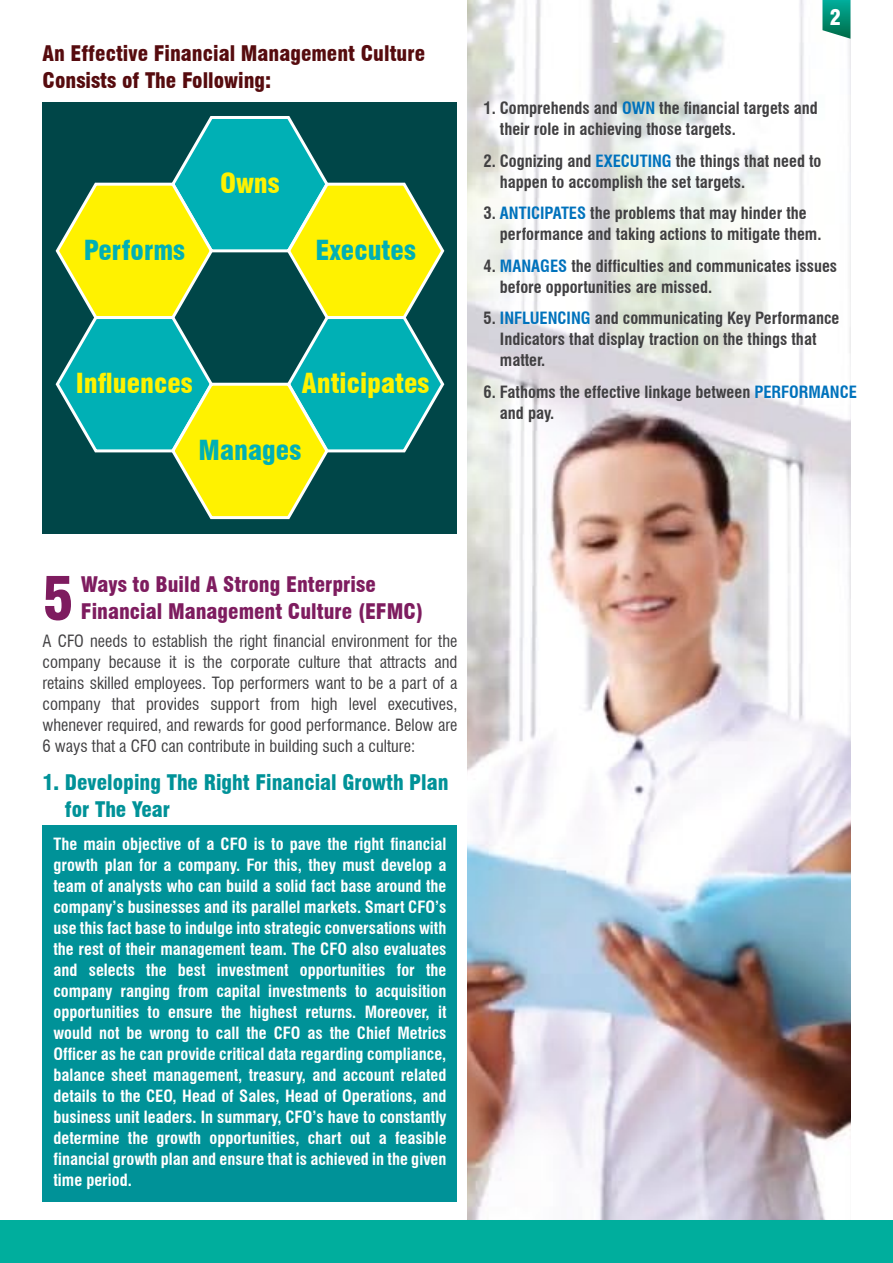
<style>
.page{position:relative;width:893px;height:1263px;background:#fff}
.page>*{position:absolute;margin:0;border:0;box-sizing:border-box;transform-origin:0 0}
.t1{font:900 condensed 58.5px "Swiss 721 BT";color:#7e1c5f}
.t2{font:900 condensed 27px "Swiss 721 BT";color:#fff200}
.t3{font:900 condensed 27px "Swiss 721 BT";color:#00b0b5}
.t4{font:900 condensed 21px/27px "Swiss 721 BT";color:#560b0e}
.t5{font:900 condensed 21px/27px "Swiss 721 BT";color:#7e1c5f}
.t6{font:900 condensed 21px/27px "Swiss 721 BT";color:#009298}
.t7{font:900 condensed 21px "Swiss 721 BT";color:#fff}
.t8{font:700 condensed 16.5px/21px "Swiss 721 BT";color:#fff;text-align:justify}
.t9{font:700 condensed 16.5px/21px "Swiss 721 BT";color:#414042}
.t10{font:condensed 16.5px/21px "Swiss 721 BT";color:#414042;text-align:justify}
.s1{color:#0072bc}
</style>
<div class="page">
<img style="left:468px;top:0;width:382px;height:1220px">
<div style="left:0;top:1220px;width:893px;height:43px;background:#00ae9d"></div>
<svg style="left:822px;top:0;width:28px;height:39px"></svg>
<div style="left:43px;top:102px;width:414px;height:431px;background:#004648"></div>
<div style="left:43px;top:825px;width:414px;height:376px;background:#009298"></div>
<svg style="left:55px;top:116px;width:390px;height:404px"></svg>
<p class="t4" style="left:43px;top:40px;width:384px">An Effective Financial Management Culture<br>Consists of The Following:</p>
<h2 class="t2" style="left:220px;top:167px;width:61px">Owns</h2>
<h2 class="t3" style="left:84px;top:233px;width:103px">Performs</h2>
<h2 class="t3" style="left:315px;top:233px;width:102px">Executes</h2>
<h2 class="t2" style="left:76px;top:367px;width:119px">Influences</h2>
<h2 class="t2" style="left:302px;top:367px;width:129px">Anticipates</h2>
<h2 class="t3" style="left:199px;top:434px;width:104px">Manages</h2>
<p class="t7" style="left:830px;top:5px;width:13px">2</p>
<p class="t9" style="left:500px;top:98px;width:319px;text-indent:-16px">1. Comprehends and <span class="s1">OWN</span> the financial targets and their role in achieving those targets.</p>
<p class="t9" style="left:500px;top:150px;width:323px;text-indent:-16px">2. Cognizing and <span class="s1">EXECUTING</span> the things that need to happen to accomplish the set targets.</p>
<p class="t9" style="left:500px;top:203px;width:323px;text-indent:-16px">3. <span class="s1">ANTICIPATES</span> the problems that may hinder the performance and taking actions to mitigate them.</p>
<p class="t9" style="left:500px;top:255px;width:339px;text-indent:-16px">4. <span class="s1">MANAGES</span> the difficulties and communicates issues before opportunities are missed.</p>
<p class="t9" style="left:500px;top:308px;width:341px;text-indent:-16px">5. <span class="s1">INFLUENCING</span> and communicating Key Performance<br>Indicators that display traction on the things that matter.</p>
<p class="t9" style="left:500px;top:381px;width:359px;text-indent:-16px">6. Fathoms the effective linkage between <span class="s1">PERFORMANCE </span>and pay.</p>
<h1 class="t1" style="left:42px;top:563px;width:33px">5</h1>
<p class="t5" style="left:81px;top:570px;width:344px">Ways to Build A Strong Enterprise<br>Financial Management Culture (EFMC)</p>
<p class="t10" style="left:43px;top:630px;width:416px">A CFO needs to establish the right financial environment for the company because it is the corporate culture that attracts and retains skilled employees. Top performers want to be a part of a company that provides support from high level executives, whenever required, and rewards for good performance. Below are 6 ways that a CFO can contribute in building such a culture:</p>
<p class="t6" style="left:65px;top:769px;width:385px;text-indent:-23px">1. Developing The Right Financial Growth Plan for The Year</p>
<p class="t8" style="left:54px;top:834px;width:395px">The main objective of a CFO is to pave the right financial growth plan for a company. For this, they must develop a team of analysts who can build a solid fact base around the company’s businesses and its parallel markets. Smart CFO’s use this fact base to indulge into strategic conversations with the rest of their management team. The CFO also evaluates and selects the best investment opportunities for the company ranging from capital investments to acquisition opportunities to ensure the highest returns. Moreover, it would not be wrong to call the CFO as the Chief Metrics Officer as he can provide critical data regarding compliance, balance sheet management, treasury, and account related details to the CEO, Head of Sales, Head of Operations, and business unit leaders. In summary, CFO’s have to constantly determine the growth opportunities, chart out a feasible financial growth plan and ensure that is achieved in the given time period.</p>
</div>
